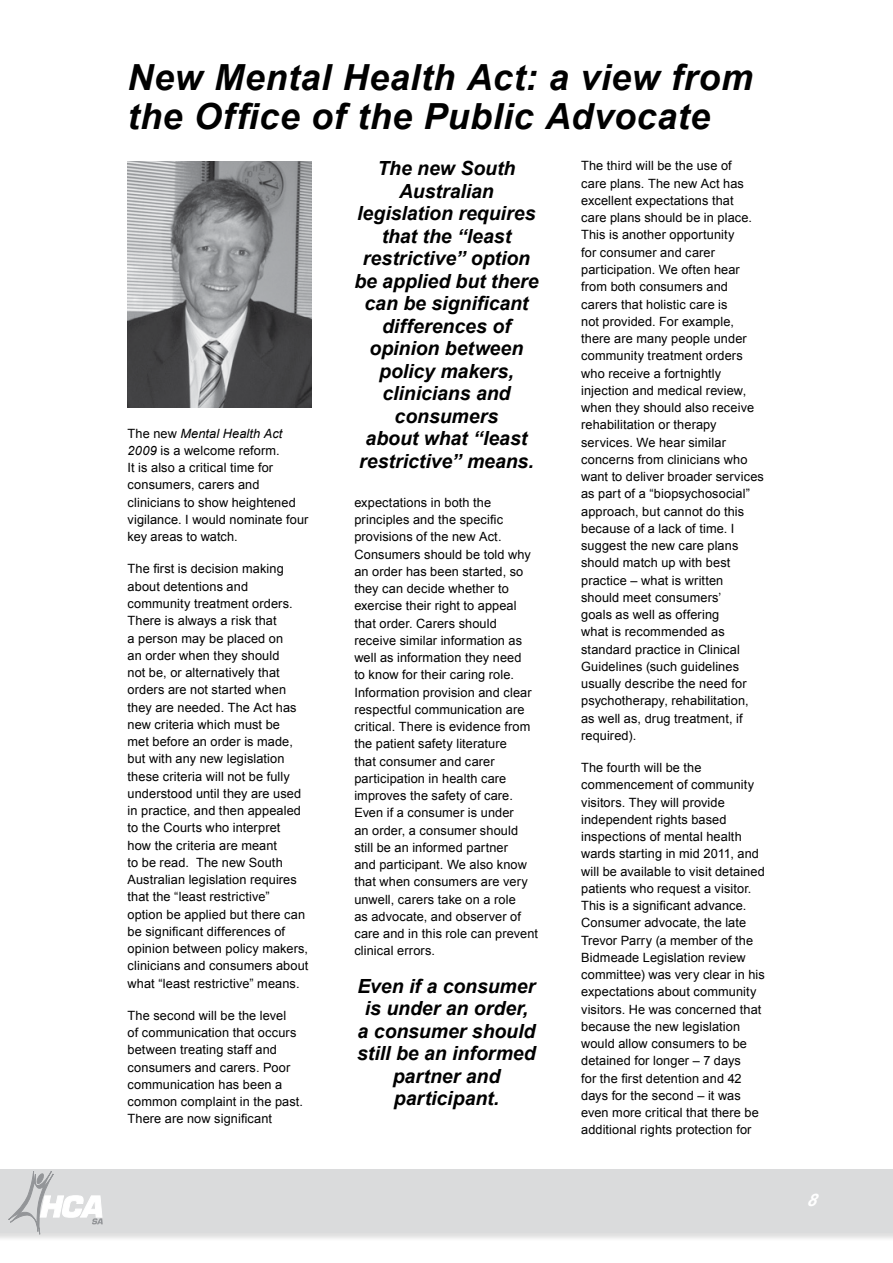
<style>
.page{position:relative;width:893px;height:1263px;background:#fff}
.page>*{position:absolute;margin:0;border:0;box-sizing:border-box;transform-origin:0 0}
.t1{font:italic 700 36px/39px "Arial";letter-spacing:.015em;color:#000}
.t2{font:italic 700 19.5px/22.5px "Arial";letter-spacing:-.005em;color:#000;text-align:center}
.t3{font:italic 700 17.25px "Arial";color:#fff}
.t4{font:12.75px/17.2px "Arial";letter-spacing:.01em;color:#000}
.s1{font-style:italic}
</style>
<div class="page">
<div style="left:0;top:1169px;width:893px;height:73px;background:#000;opacity:.2"></div>
<div style="left:0;top:1169px;width:893px;height:64px;background:#dadbdc"></div>
<svg style="left:9px;top:1171px;width:94px;height:66px"></svg>
<img style="left:128px;top:161px;width:184px;height:247px">
<h1 class="t1" style="left:128px;top:59px;width:627px">New Mental Health Act: a view from the Office of the Public Advocate</h1>
<p class="t4" style="left:128px;top:425px;width:182px">The new <span class="s1">Mental Health Act<br>2009</span> is a welcome reform.<br>It is also a critical time for consumers, carers and clinicians to show heightened vigilance. I would nominate four key areas to watch.</p>
<p class="t4" style="left:128px;top:560px;width:182px">The first is decision making about detentions and community treatment orders.<br>There is always a risk that<br>a person may be placed on<br>an order when they should<br>not be, or alternatively that orders are not started when they are needed. The Act has new criteria which must be<br>met before an order is made, but with any new legislation these criteria will not be fully understood until they are used in practice, and then appealed to the Courts who interpret<br>how the criteria are meant<br>to be read. The new South<br>Australian legislation requires that the “least restrictive”<br>option be applied but there can be significant differences of opinion between policy makers, clinicians and consumers about what “least restrictive” means.</p>
<p class="t4" style="left:128px;top:1007px;width:177px">The second will be the level<br>of communication that occurs between treating staff and consumers and carers. Poor communication has been a common complaint in the past.<br>There are now significant</p>
<h2 class="t2" style="left:354px;top:158px;width:186px">The new South<br>Australian legislation requires that the “least restrictive” option be applied but there can be significant differences of opinion between policy makers, clinicians and consumers<br>about what “least restrictive” means.</h2>
<p class="t4" style="left:354px;top:494px;width:185px">expectations in both the principles and the specific provisions of the new Act.<br>Consumers should be told why an order has been started, so they can decide whether to exercise their right to appeal that order. Carers should receive similar information as well as information they need<br>to know for their caring role.<br>Information provision and clear respectful communication are critical. There is evidence from the patient safety literature<br>that consumer and carer participation in health care improves the safety of care.<br>Even if a consumer is under<br>an order, a consumer should still be an informed partner<br>and participant. We also know that when consumers are very unwell, carers take on a role<br>as advocate, and observer of care and in this role can prevent clinical errors.</p>
<h2 class="t2" style="left:357px;top:975px;width:180px">Even if a consumer is under an order, a consumer should still be an informed partner and participant.</h2>
<p class="t4" style="left:581px;top:157px;width:184px">The third will be the use of<br>care plans. The new Act has excellent expectations that<br>care plans should be in place.<br>This is another opportunity<br>for consumer and carer participation. We often hear from both consumers and carers that holistic care is<br>not provided. For example, there are many people under community treatment orders who receive a fortnightly injection and medical review, when they should also receive rehabilitation or therapy services. We hear similar concerns from clinicians who want to deliver broader services as part of a “biopsychosocial” approach, but cannot do this because of a lack of time. I suggest the new care plans should match up with best practice – what is written should meet consumers’<br>goals as well as offering<br>what is recommended as standard practice in Clinical<br>Guidelines (such guidelines usually describe the need for psychotherapy, rehabilitation, as well as, drug treatment, if required).</p>
<p class="t4" style="left:581px;top:759px;width:185px">The fourth will be the commencement of community visitors. They will provide independent rights based inspections of mental health wards starting in mid 2011, and will be available to visit detained patients who request a visitor.<br>This is a significant advance.<br>Consumer advocate, the late<br>Trevor Parry (a member of the<br>Bidmeade Legislation review committee) was very clear in his expectations about community visitors. He was concerned that because the new legislation would allow consumers to be detained for longer – 7 days<br>for the first detention and 42 days for the second – it was even more critical that there be additional rights protection for</p>
<h3 class="t3" style="left:806px;top:1189px;width:17px">8</h3>
</div>
